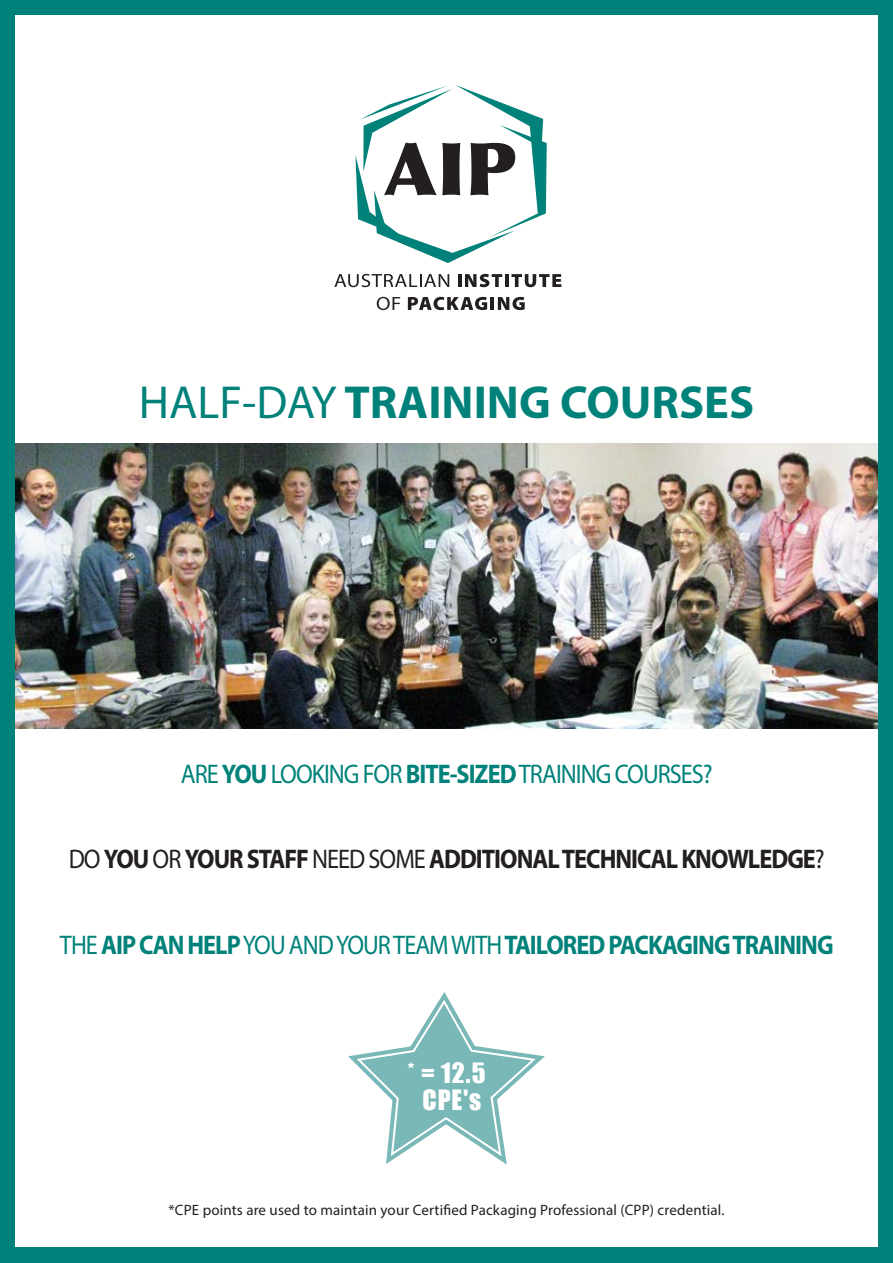
<style>
.page{position:relative;width:893px;height:1263px;background:#fff}
.page>*{position:absolute;margin:0;border:0;box-sizing:border-box;transform-origin:0 0}
.t1{font:700 46.5px "Myriad Pro";color:#00827a}
.t2{font:700 27px "Myriad Pro";letter-spacing:-.04em;color:#00827a;scale:.9 1}
.t3{font:700 27px "Myriad Pro";letter-spacing:-.04em;color:#231f20;scale:.9 1}
.t4{font:27px "Myriad Pro";letter-spacing:-.04em;color:#00827a;scale:.9 1}
.t5{font:25.8px/26.4px "Impact";color:#fff;text-align:center}
.t6{font:15px "Myriad Pro";letter-spacing:.01em;color:#231f20}
.s1{font-weight:400}
.s2{font-weight:700}
</style>
<div class="page">
<img style="left:14px;top:444px;width:864px;height:285px">
<div style="left:0;top:0;width:886px;height:14px;background:#00827a"></div>
<div style="left:0;top:1247px;width:892px;height:16px;background:#00827a"></div>
<div style="left:0;top:0;width:14px;height:1263px;background:#00827a"></div>
<div style="left:878px;top:0;width:15px;height:1263px;background:#00827a"></div>
<svg style="left:334px;top:274px;width:115px;height:13px"></svg>
<svg style="left:458px;top:274px;width:44px;height:13px"></svg>
<hr style="left:505px;top:274px;width:4px;height:13px;background:#231f20">
<svg style="left:511px;top:274px;width:50px;height:13px"></svg>
<svg style="left:377px;top:297px;width:23px;height:13px"></svg>
<svg style="left:408px;top:297px;width:117px;height:13px"></svg>
<svg style="left:355px;top:85px;width:192px;height:178px"></svg>
<svg style="left:348px;top:992px;width:197px;height:173px"></svg>
<h1 class="t1" style="left:139px;top:372px;width:617px"><span class="s1">HALF-DAY</span> TRAINING COURSES</h1>
<h2 class="t4" style="left:181px;top:757px;width:593px">ARE <span class="s2">YOU</span> LOOKING FOR <span class="s2">BITE-SIZED</span> TRAINING COURSES?</h2>
<h2 class="t3" style="left:69px;top:841px;width:842px"><span class="s1">DO</span> YOU <span class="s1">OR</span> YOUR STAFF <span class="s1">NEED SOME</span> ADDITIONAL TECHNICAL KNOWLEDGE<span class="s1">?</span></h2>
<h2 class="t2" style="left:60px;top:927px;width:861px"><span class="s1">THE</span> AIP CAN HELP <span class="s1">YOU AND YOUR TEAM WITH</span> TAILORED PACKAGING TRAINING</h2>
<h3 class="t5" style="left:407px;top:1059px;width:79px">* = 12.5<br>CPE's</h3>
<p class="t6" style="left:168px;top:1201px;width:558px">*CPE points are used to maintain your Certified Packaging Professional (CPP) credential.</p>
</div>
